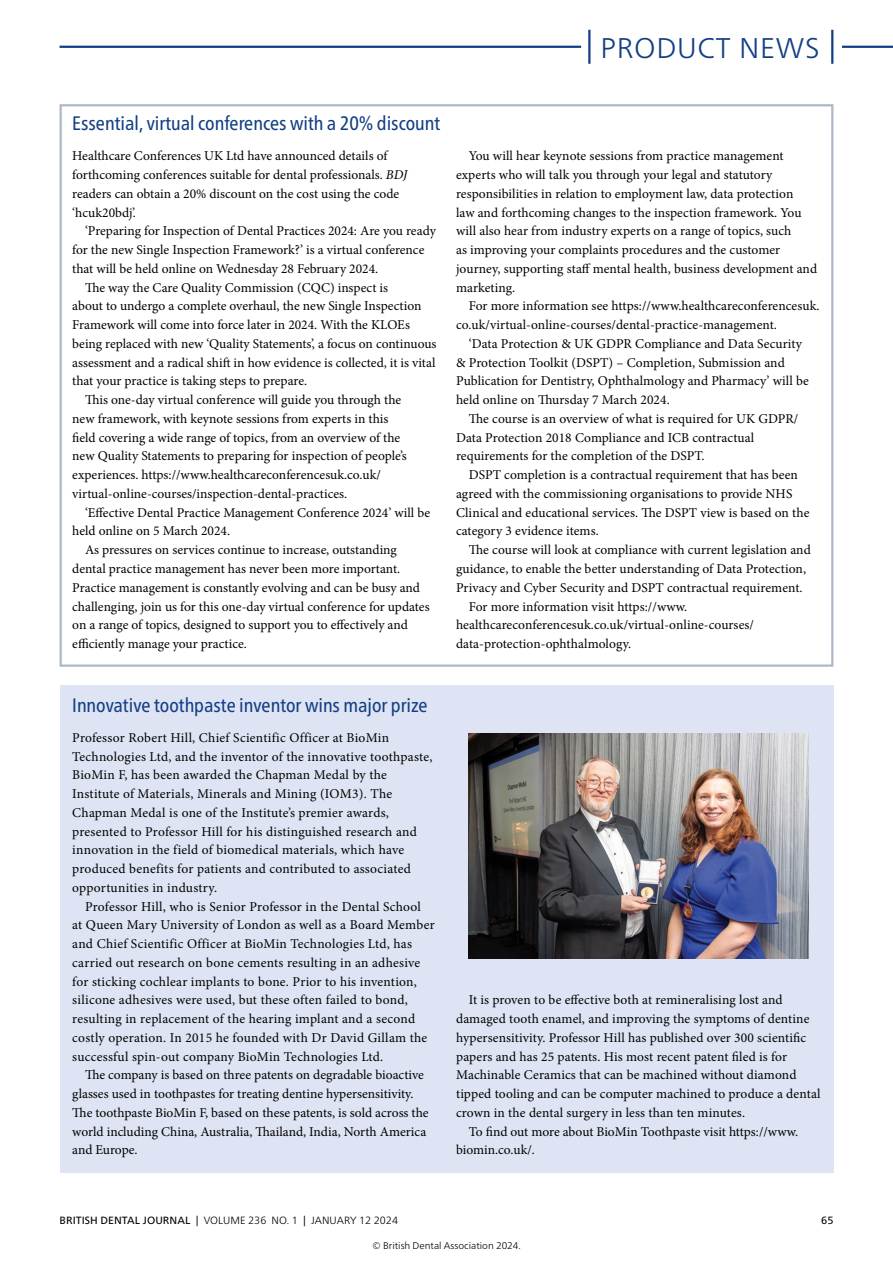
<style>
.page{position:relative;width:893px;height:1263px;background:#fff}
.page>*{position:absolute;margin:0;border:0;box-sizing:border-box;transform-origin:0 0}
.t1{font:300 28.5px "Frutiger Neue LT Pro";letter-spacing:.025em;color:#123f84}
.Title_9_Cnd_13pt_286{font:condensed 19.5px "Frutiger Neue LT Pro";color:#123f84}
.Para_9pt_ragged{font:13.5px/18.8px "Minion Pro";color:#000}
.Para_9pt_ragged_1st{font:13.5px/18.8px "Minion Pro";letter-spacing:.015em;color:#000}
.Para_9pt_ragged-2{font:13.5px/18.8px "Minion Pro";letter-spacing:.02em;color:#000}
.t2{font:300 10.5px "Frutiger Neue LT Pro";letter-spacing:.005em;color:#000}
.t3{font:10.5px "Frutiger Neue LT Pro";color:#000}
.t4{font:300 9.75px "Frutiger Neue LT Pro";color:#000}
.s1{font-style:italic}
.s2{font-weight:400}
</style>
<div class="page">
<div style="left:60px;top:685px;width:773px;height:488px;background:#dee4f3"></div>
<img style="left:468px;top:733px;width:340px;height:226px">
<hr style="left:60px;top:46px;width:521px;height:2px;background:#123f84">
<hr style="left:842px;top:46px;width:51px;height:2px;background:#123f84">
<hr style="left:588px;top:30px;width:2px;height:34px;background:#123f84">
<hr style="left:831px;top:30px;width:2px;height:34px;background:#123f84">
<h1 class="t1" style="left:601px;top:31px;width:221px">PRODUCT NEWS</h1>
<p class="Title_9_Cnd_13pt_286" style="left:72px;top:112px;width:370px">Essential, virtual conferences with a 20% discount</p>
<p class="Para_9pt_ragged_1st" style="left:72px;top:147px;width:337px">Healthcare Conferences UK Ltd have announced details of forthcoming conferences suitable for dental professionals. <span class="s1">BDJ </span>readers can obtain a 20% discount on the cost using the code ‘hcuk20bdj’.</p>
<p class="Para_9pt_ragged" style="left:72px;top:222px;width:365px;text-indent:13px">‘Preparing for Inspection of Dental Practices 2024: Are you ready for the new Single Inspection Framework?’ is a virtual conference that will be held online on Wednesday 28 February 2024.</p>
<p class="Para_9pt_ragged" style="left:72px;top:278px;width:366px;text-indent:13px">The way the Care Quality Commission (CQC) inspect is<br>about to undergo a complete overhaul, the new Single Inspection Framework will come into force later in 2024. With the KLOEs being replaced with new ‘Quality Statements’, a focus on continuous assessment and a radical shift in how evidence is collected, it is vital that your practice is taking steps to prepare.</p>
<p class="Para_9pt_ragged" style="left:72px;top:391px;width:336px;text-indent:13px">This one-day virtual conference will guide you through the new framework, with keynote sessions from experts in this field covering a wide range of topics, from an overview of the new Quality Statements to preparing for inspection of people’s experiences. https://www.healthcareconferencesuk.co.uk/ virtual-online-courses/inspection-dental-practices.</p>
<p class="Para_9pt_ragged" style="left:72px;top:503px;width:359px;text-indent:13px">‘Effective Dental Practice Management Conference 2024’ will be held online on 5 March 2024.</p>
<p class="Para_9pt_ragged" style="left:72px;top:541px;width:359px;text-indent:13px">As pressures on services continue to increase, outstanding dental practice management has never been more important.<br>Practice management is constantly evolving and can be busy and challenging, join us for this one-day virtual conference for updates on a range of topics, designed to support you to effectively and efficiently manage your practice.</p>
<p class="Para_9pt_ragged" style="left:456px;top:147px;width:363px;text-indent:13px">You will hear keynote sessions from practice management experts who will talk you through your legal and statutory responsibilities in relation to employment law, data protection<br>law and forthcoming changes to the inspection framework. You will also hear from industry experts on a range of topics, such<br>as improving your complaints procedures and the customer journey, supporting staff mental health, business development and marketing.</p>
<p class="Para_9pt_ragged" style="left:456px;top:297px;width:365px;text-indent:13px">For more information see https://www.healthcareconferencesuk. co.uk/virtual-online-courses/dental-practice-management.</p>
<p class="Para_9pt_ragged" style="left:456px;top:334px;width:354px;text-indent:13px">‘Data Protection &amp; UK GDPR Compliance and Data Security &amp; Protection Toolkit (DSPT) – Completion, Submission and Publication for Dentistry, Ophthalmology and Pharmacy’ will be held online on Thursday 7 March 2024.</p>
<p class="Para_9pt_ragged" style="left:456px;top:409px;width:344px;text-indent:13px">The course is an overview of what is required for UK GDPR/<br>Data Protection 2018 Compliance and ICB contractual requirements for the completion of the DSPT.</p>
<p class="Para_9pt_ragged" style="left:456px;top:466px;width:355px;text-indent:13px">DSPT completion is a contractual requirement that has been agreed with the commissioning organisations to provide NHS Clinical and educational services. The DSPT view is based on the category 3 evidence items.</p>
<p class="Para_9pt_ragged" style="left:456px;top:541px;width:356px;text-indent:13px">The course will look at compliance with current legislation and guidance, to enable the better understanding of Data Protection,<br>Privacy and Cyber Security and DSPT contractual requirement.</p>
<p class="Para_9pt_ragged" style="left:456px;top:597px;width:299px;text-indent:13px">For more information visit https://www. healthcareconferencesuk.co.uk/virtual-online-courses/ data-protection-ophthalmology.</p>
<p class="Title_9_Cnd_13pt_286" style="left:72px;top:693px;width:357px">Innovative toothpaste inventor wins major prize</p>
<p class="Para_9pt_ragged_1st" style="left:72px;top:728px;width:362px">Professor Robert Hill, Chief Scientific Officer at BioMin Technologies Ltd, and the inventor of the innovative toothpaste, BioMin F, has been awarded the Chapman Medal by the Institute of Materials, Minerals and Mining (IOM3). The Chapman Medal is one of the Institute’s premier awards, presented to Professor Hill for his distinguished research and innovation in the field of biomedical materials, which have produced benefits for patients and contributed to associated opportunities in industry.</p>
<p class="Para_9pt_ragged-2" style="left:72px;top:897px;width:364px;text-indent:13px">Professor Hill, who is Senior Professor in the Dental School<br>at Queen Mary University of London as well as a Board Member and Chief Scientific Officer at BioMin Technologies Ltd, has carried out research on bone cements resulting in an adhesive for sticking cochlear implants to bone. Prior to his invention, silicone adhesives were used, but these often failed to bond, resulting in replacement of the hearing implant and a second costly operation. In 2015 he founded with Dr David Gillam the successful spin-out company BioMin Technologies Ltd.</p>
<p class="Para_9pt_ragged" style="left:72px;top:1066px;width:358px;text-indent:13px">The company is based on three patents on degradable bioactive glasses used in toothpastes for treating dentine hypersensitivity.<br>The toothpaste BioMin F, based on these patents, is sold across the world including China, Australia, Thailand, India, North America and Europe.</p>
<p class="Para_9pt_ragged" style="left:456px;top:991px;width:366px;text-indent:13px">It is proven to be effective both at remineralising lost and damaged tooth enamel, and improving the symptoms of dentine hypersensitivity. Professor Hill has published over 300 scientific papers and has 25 patents. His most recent patent filed is for Machinable Ceramics that can be machined without diamond tipped tooling and can be computer machined to produce a dental crown in the dental surgery in less than ten minutes.</p>
<p class="Para_9pt_ragged" style="left:456px;top:1122px;width:344px;text-indent:13px">To find out more about BioMin Toothpaste visit https://www. biomin.co.uk/.</p>
<p class="t2" style="left:60px;top:1214px;width:340px"><span class="s2">BRITISH DENTAL JOURNAL |</span> VOLUME 236 NO. 1 <span class="s2">|</span> January 12 2024</p>
<p class="t3" style="left:821px;top:1214px;width:14px">65</p>
<p class="t4" style="left:372px;top:1240px;width:150px">© British Dental Association 2024.</p>
</div>
